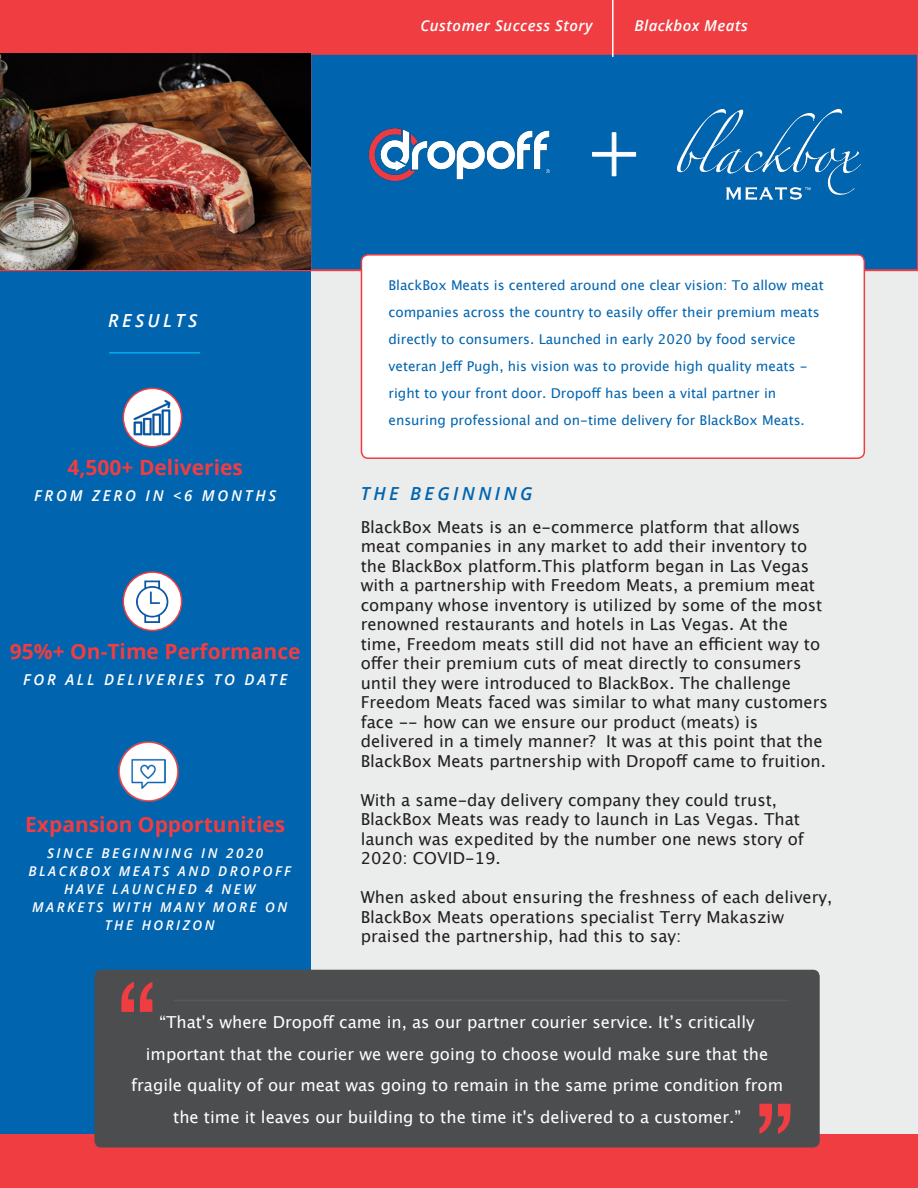
<style>
.page{position:relative;width:918px;height:1188px;background:#fff}
.page>*{position:absolute;margin:0;border:0;box-sizing:border-box;transform-origin:0 0}
.t1{font:700 21px "Open Sans";color:#ef3d42}
.t2{font:italic 600 18px "Open Sans";letter-spacing:.19em;color:#0064af}
.t3{font:italic 600 18px "Open Sans";letter-spacing:.185em;color:#fff}
.t4{font:16.5px/19.5px "Lucida Grande";color:#231f20}
.t5{font:16.5px/31.5px "Lucida Grande";color:#fff;text-align:center}
.t6{font:italic 600 15px "Open Sans";letter-spacing:.185em;color:#fff}
.t7{font:italic 600 15px "Open Sans";letter-spacing:.035em;color:#fff}
.t8{font:italic 600 15px "Open Sans";letter-spacing:.03em;color:#fff}
.t9{font:13.5px/27px "Lucida Grande";color:#0064af}
.t10{font:italic 600 13.5px "Open Sans";letter-spacing:.185em;color:#fff}
</style>
<div class="page">
<div style="left:310px;top:54px;width:608px;height:216px;background:#0064af"></div>
<div style="left:271px;top:270px;width:647px;height:918px;background:#ebecec"></div>
<div style="left:0;top:270px;width:310px;height:918px;background:#0064af"></div>
<svg style="left:592px;top:132px;width:44px;height:44px"></svg>
<hr style="left:0;top:270px;width:918px;height:1px;background:#ef3d42">
<hr style="left:109px;top:352px;width:91px;height:2px;background:#00aeef">
<div style="left:361px;top:254px;width:504px;height:205px;background:#fff;border:2px solid #ef3d42;border-radius:7px"></div>
<div style="left:123px;top:388px;width:59px;height:59px;background:#fff;border-radius:50%"></div>
<div style="left:123px;top:388px;width:59px;height:59px;border:2px solid #ef3d42;border-radius:50%"></div>
<div style="left:123px;top:572px;width:59px;height:58px;background:#fff;border-radius:50%"></div>
<div style="left:123px;top:571px;width:59px;height:60px;border:2px solid #ef3d42;border-radius:50%"></div>
<img style="left:118px;top:741px;width:61px;height:61px">
<img style="left:137px;top:580px;width:31px;height:42px">
<div style="left:0;top:1134px;width:918px;height:54px;background:#ef3d42"></div>
<div style="left:94px;top:970px;width:726px;height:178px;background:#4c4d4f;border-radius:7px"></div>
<svg style="left:121px;top:982px;width:31px;height:30px"></svg>
<hr style="left:174px;top:1000px;width:615px;height:1px;background:#58595b">
<svg style="left:759px;top:1104px;width:31px;height:30px"></svg>
<div style="left:0;top:0;width:918px;height:54px;background:#ef3d42"></div>
<hr style="left:612px;top:0;width:2px;height:57px;background:#fff">
<img style="left:134px;top:399px;width:37px;height:37px">
<img style="left:0;top:54px;width:310px;height:216px">
<img style="left:350px;top:100px;width:218px;height:108px">
<img style="left:678px;top:109px;width:183px;height:90px">
<p class="t7" style="left:420px;top:20px;width:174px">Customer Success Story</p>
<p class="t8" style="left:635px;top:20px;width:115px">Blackbox Meats</p>
<p class="t3" style="left:108px;top:313px;width:91px">RESULTS</p>
<p class="t1" style="left:68px;top:459px;width:177px">4,500+ Deliveries</p>
<p class="t6" style="left:34px;top:490px;width:243px">FROM ZERO IN &lt;6 MONTHS</p>
<p class="t1" style="left:10px;top:643px;width:292px">95%+ On-Time Performance</p>
<p class="t6" style="left:23px;top:674px;width:266px">FOR ALL DELIVERIES TO DATE</p>
<p class="t1" style="left:25px;top:816px;width:262px">Expansion Opportunities</p>
<p class="t10" style="left:47px;top:848px;width:218px">SINCE BEGINNING IN 2020</p>
<p class="t10" style="left:28px;top:866px;width:264px">BLACKBOX MEATS AND DROPOFF</p>
<p class="t10" style="left:64px;top:884px;width:192px">HAVE LAUNCHED 4 NEW</p>
<p class="t10" style="left:32px;top:902px;width:257px">MARKETS WITH MANY MORE ON</p>
<p class="t10" style="left:105px;top:920px;width:111px">THE HORIZON</p>
<p class="t9" style="left:388px;top:273px;width:437px">BlackBox Meats is centered around one clear vision: To allow meat companies across the country to easily offer their premium meats directly to consumers. Launched in early 2020 by food service veteran Jeff Pugh, his vision was to provide high quality meats - right to your front door. Dropoff has been a vital partner in ensuring professional and on-time delivery for BlackBox Meats.</p>
<p class="t2" style="left:361px;top:486px;width:173px">THE BEGINNING</p>
<p class="t4" style="left:361px;top:518px;width:469px">BlackBox Meats is an e-commerce platform that allows meat companies in any market to add their inventory to the BlackBox platform.This platform began in Las Vegas with a partnership with Freedom Meats, a premium meat company whose inventory is utilized by some of the most renowned restaurants and hotels in Las Vegas. At the time, Freedom meats still did not have an efficient way to offer their premium cuts of meat directly to consumers until they were introduced to BlackBox. The challenge Freedom Meats faced was similar to what many customers face -- how can we ensure our product (meats) is delivered in a timely manner? It was at this point that the BlackBox Meats partnership with Dropoff came to fruition.</p>
<p class="t4" style="left:361px;top:791px;width:445px">With a same-day delivery company they could trust, BlackBox Meats was ready to launch in Las Vegas. That launch was expedited by the number one news story of 2020: COVID-19.</p>
<p class="t4" style="left:361px;top:889px;width:473px">When asked about ensuring the freshness of each delivery,<br>BlackBox Meats operations specialist Terry Makasziw praised the partnership, had this to say:</p>
<p class="t5" style="left:131px;top:1008px;width:653px">“That's where Dropoff came in, as our partner courier service. Itʼs critically important that the courier we were going to choose would make sure that the fragile quality of our meat was going to remain in the same prime condition from the time it leaves our building to the time it's delivered to a customer.”</p>
</div>
